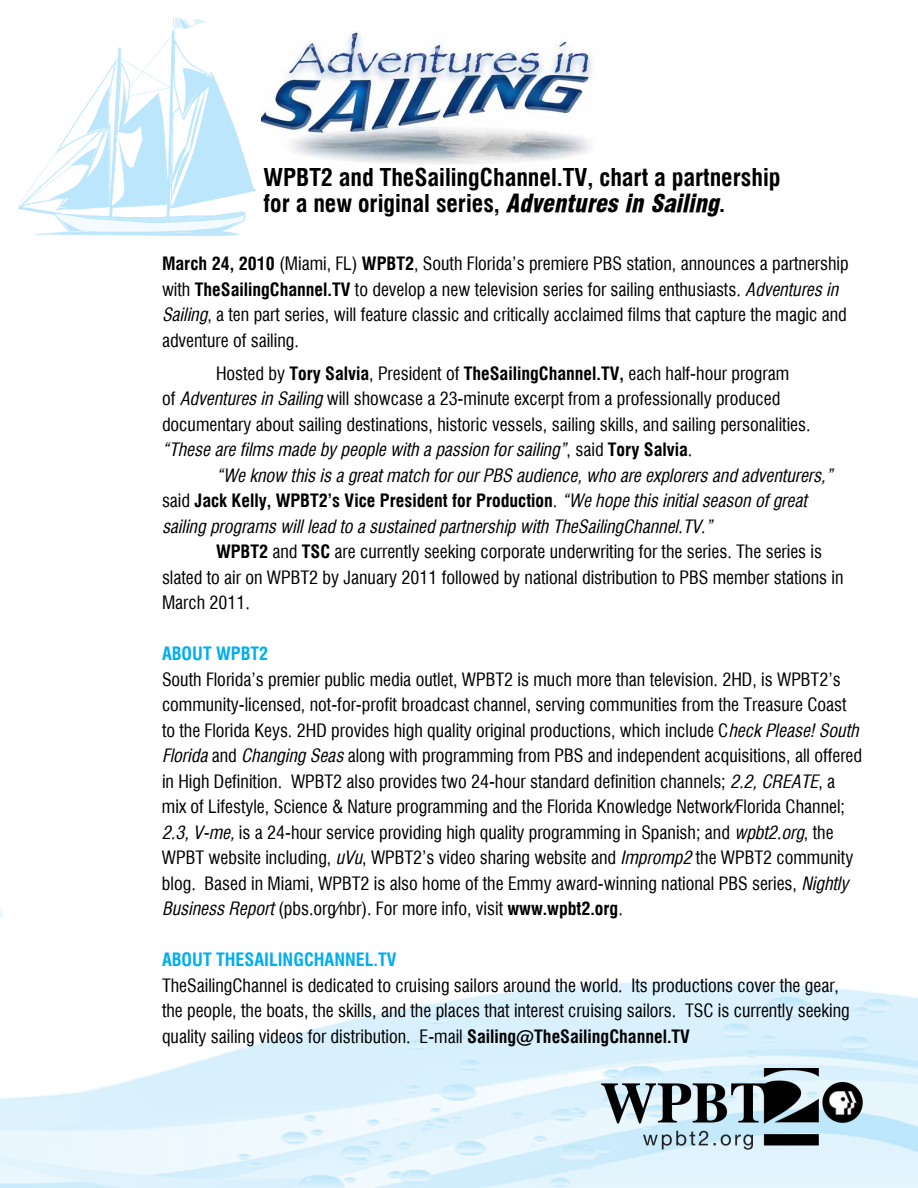
<style>
.page{position:relative;width:918px;height:1188px;background:#fff}
.page>*{position:absolute;margin:0;border:0;box-sizing:border-box;transform-origin:0 0}
.t1{font:700 24px/25.5px "Corporate Condensed";color:#000}
.t2{font:18px/25.5px "Corporate Condensed";color:#000}
.t3{font:italic 18px/25.5px "Corporate Condensed";color:#000}
.t4{font:700 18px "Corporate Condensed";color:#00aeef}
.s1{font-family:"Corporate";font-weight:900;font-style:italic;font-stretch:condensed}
.s2{font-weight:700}
.s3{font-style:italic}
.s4{font-style:normal}
.s5{font-weight:700;font-style:normal}
</style>
<div class="page">
<img style="left:0;top:907px;width:918px;height:281px">
<img style="left:261px;top:31px;width:331px;height:133px">
<img style="left:18px;top:16px;width:238px;height:219px">
<img style="left:602px;top:1068px;width:260px;height:82px">
<h1 class="t1" style="left:264px;top:165px;width:518px">WPBT2 and TheSailingChannel.TV, chart a partnership for a new original series, <span class="s1">Adventures in Sailing</span>.</h1>
<p class="t2" style="left:162px;top:251px;width:688px"><span class="s2">March 24, 2010</span> (Miami, FL) <span class="s2">WPBT2</span>, South Florida’s premiere PBS station, announces a partnership with <span class="s2">TheSailingChannel.TV</span> to develop a new television series for sailing enthusiasts. <span class="s3">Adventures in Sailing</span>, a ten part series, will feature classic and critically acclaimed films that capture the magic and adventure of sailing.</p>
<p class="t2" style="left:162px;top:361px;width:650px;text-indent:54px">Hosted by <span class="s2">Tory Salvia</span>, President of <span class="s2">TheSailingChannel.TV,</span> each half-hour program<br>of <span class="s3">Adventures in Sailing</span> will showcase a 23-minute excerpt from a professionally produced documentary about sailing destinations, historic vessels, sailing skills, and sailing personalities. <span class="s3">“These are films made by people with a passion for sailing”</span>, said <span class="s2">Tory Salvia</span>.</p>
<p class="t3" style="left:162px;top:463px;width:672px;text-indent:54px">“We know this is a great match for our PBS audience, who are explorers and adventurers,” <span class="s4">said</span> <span class="s5">Jack Kelly, WPBT2’s Vice President for Production</span><span class="s4">.</span> “We hope this initial season of great sailing programs will lead to a sustained partnership with TheSailingChannel.TV.”</p>
<p class="t2" style="left:162px;top:539px;width:683px;text-indent:54px"><span class="s2">WPBT2</span> and <span class="s2">TSC</span> are currently seeking corporate underwriting for the series. The series is slated to air on WPBT2 by January 2011 followed by national distribution to PBS member stations in<br>March 2011.</p>
<p class="t4" style="left:162px;top:643px;width:108px">About WPBT2</p>
<p class="t2" style="left:162px;top:667px;width:702px">South Florida’s premier public media outlet, WPBT2 is much more than television. 2HD, is WPBT2’s community-licensed, not-for-profit broadcast channel, serving communities from the Treasure Coast to the Florida Keys. 2HD provides high quality original productions, which include C<span class="s3">heck Please! South Florida</span> and <span class="s3">Changing Seas</span> along with programming from PBS and independent acquisitions, all offered in High Definition. WPBT2 also provides two 24-hour standard definition channels; <span class="s3">2.2, CREATE</span>, a mix of Lifestyle, Science &amp; Nature programming and the Florida Knowledge Network/Florida Channel; <span class="s3">2.3, V-me,</span> is a 24-hour service providing high quality programming in Spanish; and <span class="s3">wpbt2.org</span>, the WPBT website including, <span class="s3">uVu</span>, WPBT2’s video sharing website and <span class="s3">Impromp2</span> the WPBT2 community blog. Based in Miami, WPBT2 is also home of the Emmy award-winning national PBS series, <span class="s3">Nightly Business Report</span> (pbs.org/nbr). For more info, visit <span class="s2">www.wpbt2.org</span>.</p>
<p class="t4" style="left:162px;top:949px;width:236px">About TheSailingChannel.TV</p>
<p class="t2" style="left:162px;top:973px;width:689px">TheSailingChannel is dedicated to cruising sailors around the world. Its productions cover the gear, the people, the boats, the skills, and the places that interest cruising sailors. TSC is currently seeking quality sailing videos for distribution. E-mail <span class="s2">Sailing@TheSailingChannel.TV</span></p>
</div>
